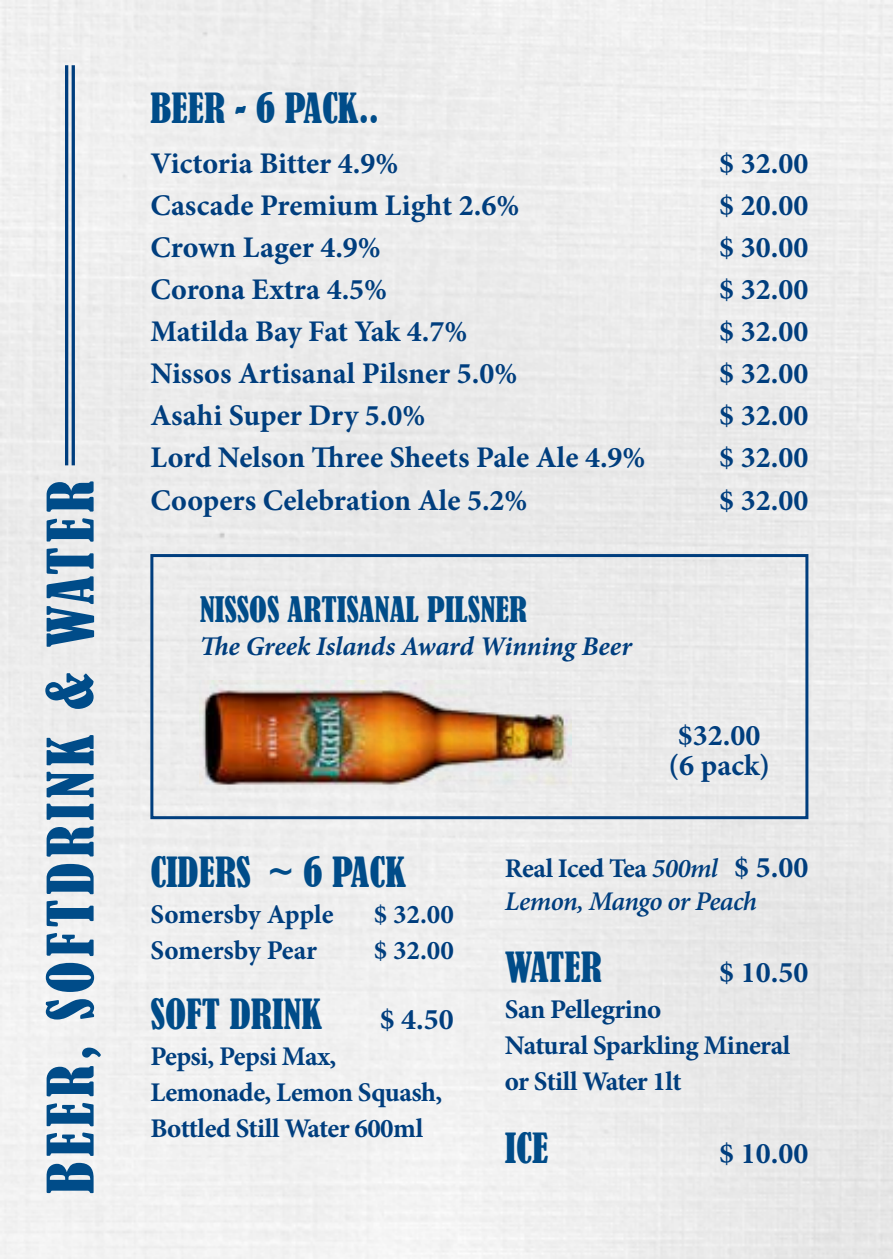
<style>
.page{position:relative;width:893px;height:1259px;background:#fff}
.page>*{position:absolute;margin:0;border:0;box-sizing:border-box;transform-origin:0 0}
.t1{font:condensed 59.7px "Bernard";letter-spacing:.08em;color:#004c89}
.t2{font:condensed 39px "Bernard";color:#004c89}
.t3{font:condensed 33px "Bernard";color:#004c89}
.t4{font:700 30px/30px "Minion Pro";color:#003e7e;text-align:center}
.t5{font:700 27px/36px "Minion Pro";letter-spacing:-.02em;color:#003e7e}
.t6{font:italic 600 27px/33px "Minion Pro";letter-spacing:-.025em;color:#003e7e}
.t7{font:italic 700 27px "Minion Pro";letter-spacing:-.005em;color:#003e7e}
.t8{font:700 27px "Minion Pro";color:#003e7e}
.s1{font-weight:700;font-style:normal}
.s2{font-weight:700;font-style:normal;font-size:30px}
</style>
<div class="page">
<hr style="left:65px;top:65px;width:3px;height:400px;background:#003e7e">
<hr style="left:72px;top:65px;width:3px;height:400px;background:#003e7e">
<img style="left:200px;top:680px;width:372px;height:112px">
<div style="left:150px;top:554px;width:658px;height:265px;border:3px solid #003e7e"></div>
<h1 class="t1" style="left:36px;top:1193px;width:715px;rotate:-90deg">BEER, SOFTDRINK &amp; WATER</h1>
<h2 class="t2" style="left:150px;top:85px;width:230px">BEER - 6 PACK..</h2>
<p class="t4" style="left:150px;top:148px;width:249px">Victoria Bitter 4.9%</p>
<p class="t4" style="left:719px;top:148px;width:91px">$ 32.00</p>
<p class="t4" style="left:150px;top:190px;width:370px">Cascade Premium Light 2.6%</p>
<p class="t4" style="left:719px;top:190px;width:91px">$ 20.00</p>
<p class="t4" style="left:150px;top:232px;width:232px">Crown Lager 4.9%</p>
<p class="t4" style="left:719px;top:232px;width:91px">$ 30.00</p>
<p class="t4" style="left:150px;top:274px;width:238px">Corona Extra 4.5%</p>
<p class="t4" style="left:719px;top:274px;width:91px">$ 32.00</p>
<p class="t4" style="left:150px;top:316px;width:319px">Matilda Bay Fat Yak 4.7%</p>
<p class="t4" style="left:719px;top:316px;width:91px">$ 32.00</p>
<p class="t4" style="left:150px;top:358px;width:368px">Nissos Artisanal Pilsner 5.0%</p>
<p class="t4" style="left:719px;top:358px;width:91px">$ 32.00</p>
<p class="t4" style="left:150px;top:400px;width:276px">Asahi Super Dry 5.0%</p>
<p class="t4" style="left:719px;top:400px;width:91px">$ 32.00</p>
<p class="t4" style="left:150px;top:442px;width:497px">Lord Nelson Three Sheets Pale Ale 4.9%</p>
<p class="t4" style="left:719px;top:442px;width:91px">$ 32.00</p>
<p class="t4" style="left:150px;top:484px;width:379px">Coopers Celebration Ale 5.2%</p>
<p class="t4" style="left:719px;top:484px;width:91px">$ 32.00</p>
<p class="t3" style="left:200px;top:590px;width:329px">NISSOS ARTISANAL PILSNER</p>
<p class="t7" style="left:200px;top:627px;width:434px">The Greek Islands Award Winning Beer</p>
<p class="t4" style="left:669px;top:720px;width:103px">$32.00 (6 pack)</p>
<h2 class="t2" style="left:150px;top:849px;width:257px">CIDERS ~ 6 PACK</h2>
<p class="t5" style="left:150px;top:896px;width:185px">Somersby Apple</p>
<p class="t5" style="left:374px;top:896px;width:82px">$ 32.00</p>
<p class="t8" style="left:150px;top:931px;width:168px">Somersby Pear</p>
<p class="t5" style="left:374px;top:932px;width:82px">$ 32.00</p>
<h2 class="t2" style="left:150px;top:991px;width:173px">SOFT DRINK</h2>
<p class="t4" style="left:380px;top:1004px;width:76px">$ 4.50</p>
<p class="t5" style="left:150px;top:1038px;width:294px">Pepsi, Pepsi Max,<br>Lemonade, Lemon Squash,<br>Bottled Still Water 600ml</p>
<p class="t6" style="left:505px;top:852px;width:305px"><span class="s1">Real Iced Tea</span> 500ml <span class="s2">$ 5.00<br></span>Lemon, Mango or Peach</p>
<h2 class="t2" style="left:505px;top:945px;width:98px">WATER</h2>
<p class="t4" style="left:719px;top:957px;width:91px">$ 10.50</p>
<p class="t5" style="left:505px;top:991px;width:287px">San Pellegrino<br>Natural Sparkling Mineral or Still Water 1lt</p>
<h2 class="t2" style="left:505px;top:1125px;width:45px">ICE</h2>
<p class="t4" style="left:719px;top:1137px;width:91px">$ 10.00</p>
</div>
